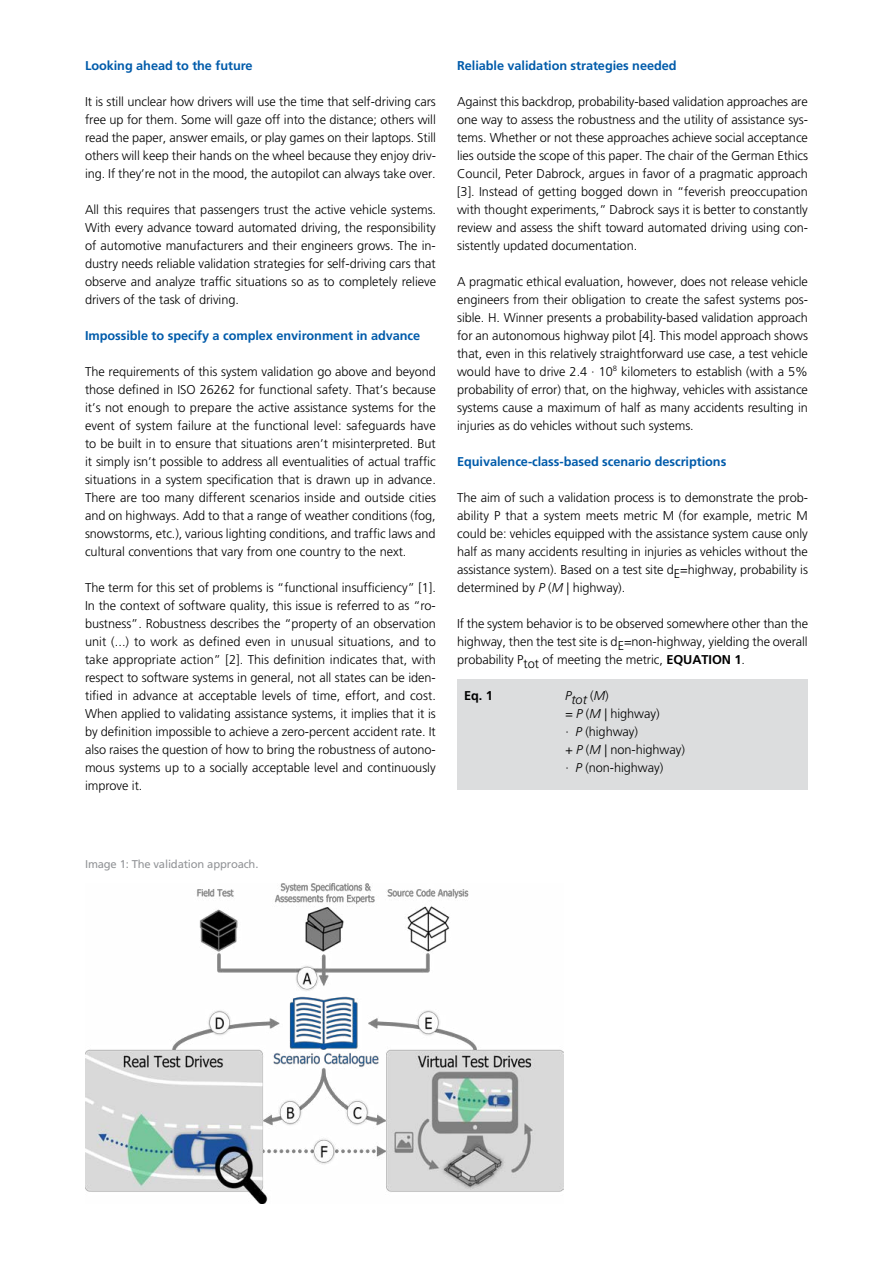
<style>
.page{position:relative;width:893px;height:1263px;background:#fff}
.page>*{position:absolute;margin:0;border:0;box-sizing:border-box;transform-origin:0 0}
.t1{font:300 12.75px/18px "Frutiger LT";letter-spacing:-.005em;color:#000;text-align:justify}
.t2{font:700 12.75px "Frutiger LT";letter-spacing:-.005em;color:#005baa}
.t3{font:700 12.75px "Frutiger LT";color:#000}
.t4{font:11.25px "Frutiger LT";letter-spacing:-.015em;color:#939598}
.s1{font-style:italic}
.s2{font-weight:700}
</style>
<div class="page">
<div style="left:457px;top:679px;width:351px;height:111px;background:#dcddde"></div>
<img style="left:86px;top:884px;width:478px;height:319px">
<p class="t2" style="left:85px;top:58px;width:169px">Looking ahead to the future</p>
<p class="t1" style="left:85px;top:92px;width:352px">It is still unclear how drivers will use the time that self-driving cars free up for them. Some will gaze off into the distance; others will read the paper, answer emails, or play games on their laptops. Still others will keep their hands on the wheel because they enjoy driv&shy;ing. If they’re not in the mood, the autopilot can always take over.</p>
<p class="t1" style="left:85px;top:200px;width:353px">All this requires that passengers trust the active vehicle systems.<br>With every advance toward automated driving, the responsibility of automotive manufacturers and their engineers grows. The in&shy;dustry needs reliable validation strategies for self-driving cars that observe and analyze traffic situations so as to completely relieve drivers of the task of driving.</p>
<p class="t2" style="left:85px;top:328px;width:337px">Impossible to specify a complex environment in advance</p>
<p class="t1" style="left:85px;top:362px;width:352px">The requirements of this system validation go above and beyond those defined in ISO 26262 for functional safety. That’s because it’s not enough to prepare the active assistance systems for the event of system failure at the functional level: safeguards have to be built in to ensure that situations aren’t misinterpreted. But it simply isn’t possible to address all eventualities of actual traffic situations in a system specification that is drawn up in advance.<br>There are too many different scenarios inside and outside cities and on highways. Add to that a range of weather conditions (fog, snowstorms, etc.), various lighting conditions, and traffic laws and cultural conventions that vary from one country to the next.</p>
<p class="t1" style="left:85px;top:578px;width:352px">The term for this set of problems is “functional insufficiency” [1].<br>In the context of software quality, this issue is referred to as “ro&shy;bustness”. Robustness describes the “property of an observation unit (...) to work as defined even in unusual situations, and to take appropriate action” [2]. This definition indicates that, with respect to software systems in general, not all states can be iden&shy;tified in advance at acceptable levels of time, effort, and cost.<br>When applied to validating assistance systems, it implies that it is by definition impossible to achieve a zero-percent accident rate. It also raises the question of how to bring the robustness of autono&shy;mous systems up to a socially acceptable level and continuously improve it.</p>
<p class="t2" style="left:457px;top:58px;width:221px">Reliable validation strategies needed</p>
<p class="t1" style="left:457px;top:92px;width:353px">Against this backdrop, probability-based validation approaches are one way to assess the robustness and the utility of assistance sys&shy;tems. Whether or not these approaches achieve social acceptance lies outside the scope of this paper. The chair of the German Ethics Council, Peter Dabrock, argues in favor of a pragmatic approach [3]. Instead of getting bogged down in “feverish preoccupation with thought experiments,” Dabrock says it is better to constantly review and assess the shift toward automated driving using con&shy;sistently updated documentation.</p>
<p class="t1" style="left:457px;top:272px;width:352px">A pragmatic ethical evaluation, however, does not release vehicle engineers from their obligation to create the safest systems pos&shy;sible. H. Winner presents a probability-based validation approach for an autonomous highway pilot [4]. This model approach shows that, even in this relatively straightforward use case, a test vehicle would have to drive 2.4 ∙ 10<sup>8</sup> kilometers to establish (with a 5% probability of error) that, on the highway, vehicles with assistance systems cause a maximum of half as many accidents resulting in injuries as do vehicles without such systems.</p>
<p class="t2" style="left:457px;top:454px;width:271px">Equivalence-class-based scenario descriptions</p>
<p class="t1" style="left:457px;top:488px;width:352px">The aim of such a validation process is to demonstrate the prob&shy;ability P that a system meets metric M (for example, metric M could be: vehicles equipped with the assistance system cause only half as many accidents resulting in injuries as vehicles without the assistance system). Based on a test site dE=highway, probability is determined by <span class="s1">P</span> (<span class="s1">M</span> | highway).</p>
<p class="t1" style="left:457px;top:614px;width:353px">If the system behavior is to be observed somewhere other than the highway, then the test site is dE=non-highway, yielding the overall probability Ptot of meeting the metric, <span class="s2">EQUATION 1</span>.</p>
<p class="t3" style="left:464px;top:688px;width:30px">Eq. 1</p>
<p class="t1" style="left:565px;top:693px;width:96px;line-height:13.8px"><sup>P</sup><span class="s1">tot</span> (<sup>M</sup>)<br><span class="s1">= P</span> (<span class="s1">M |</span> highway)</p>
<p class="t1" style="left:565px;top:722px;width:121px;text-align:left"><span class="s1">∙ P</span> (highway)<br><span class="s1">+ P</span> (<span class="s1">M |</span> non-highway) <span class="s1">∙ P</span> (non-highway)</p>
<p class="t4" style="left:85px;top:857px;width:175px">Image 1: The validation approach.</p>
</div>
